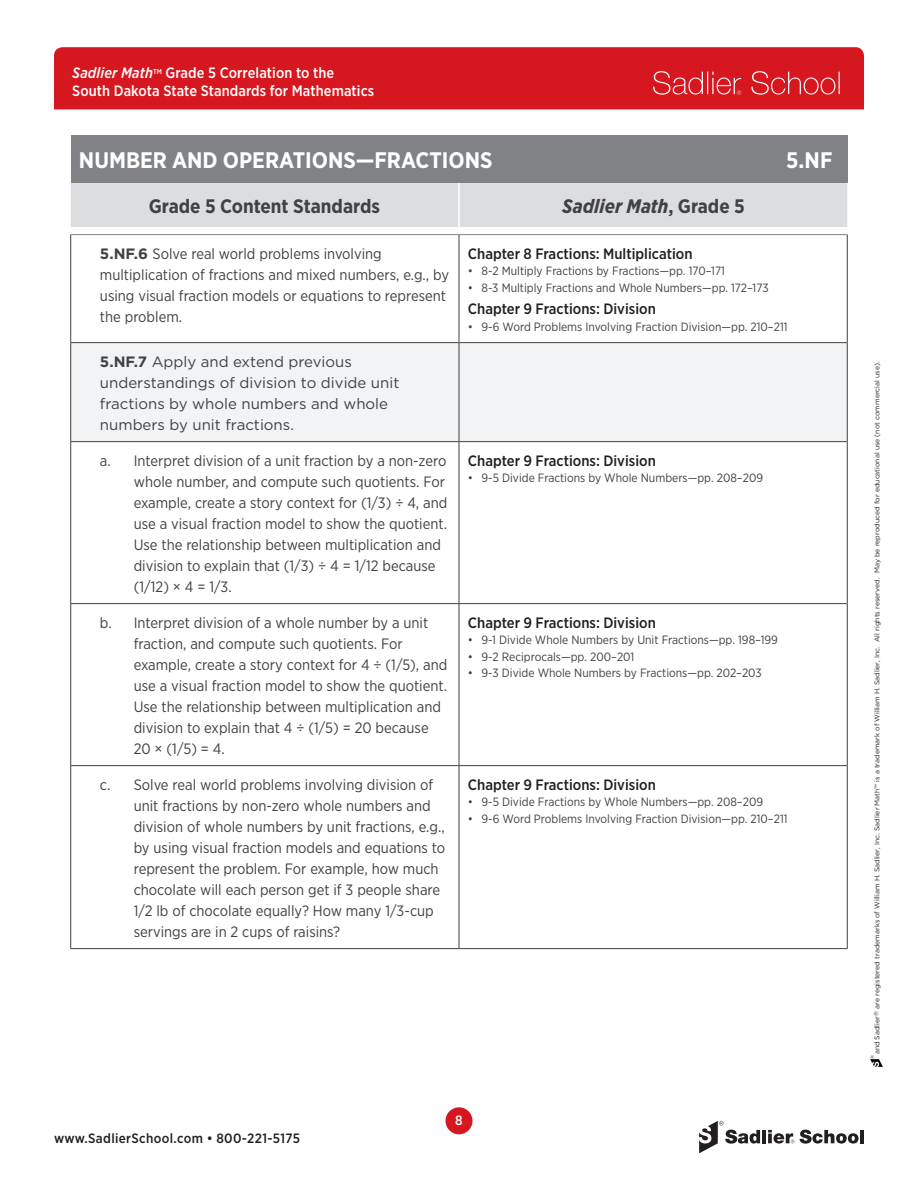
<style>
.page{position:relative;width:918px;height:1188px;background:#fff}
.page>*{position:absolute;margin:0;border:0;box-sizing:border-box;transform-origin:0 0}
.REAL_TITLES{font:700 22.5px "Gotham Narrow";color:#fff}
.Table_header{font:700 19.5px "Gotham Narrow";color:#414142}
.Table_header-2{font:italic 700 19.5px "Gotham Narrow";color:#414142}
.Standards_CODE{font:15px/21px "Gotham Narrow";color:#414142}
.Chapter_Head{font:500 15px "Gotham Narrow";color:#231f20}
.Standards_CODE-2{font:15px/21px "Gotham";color:#414142}
.t1{font:500 15px/18px "Gotham Narrow";letter-spacing:.005em;color:#fff}
.t2{font:500 13.5px "Gotham Narrow";letter-spacing:.025em;color:#231f20}
.t3{font:500 13.5px "Gotham Narrow";color:#fff}
.AUDIT_citations{font:12px "Gotham Narrow";color:#414142}
.t4{font:6.9px "Gotham";color:#231f20}
.t5{font:4.8px "Gotham";color:#231f20}
.s1{font-style:italic}
.s2{font-style:normal}
.s3{font-family:"Gotham";font-weight:700}
.s4{font-weight:700}
</style>
<div class="page">
<div style="left:446px;top:1107px;width:27px;height:27px;background:#d7171f;border-radius:50%"></div>
<div style="left:54px;top:47px;width:810px;height:62px;background:#d7171f"></div>
<svg style="left:653px;top:71px;width:88px;height:24px"></svg>
<svg style="left:751px;top:71px;width:89px;height:24px"></svg>
<svg style="left:871px;top:1059px;width:12px;height:7px"></svg>
<svg style="left:699px;top:1121px;width:61px;height:32px"></svg>
<hr style="left:762px;top:1130px;width:4px;height:13px;background:#231f20">
<svg style="left:800px;top:1130px;width:59px;height:14px"></svg>
<hr style="left:860px;top:1130px;width:4px;height:13px;background:#231f20">
<svg style="left:768px;top:1130px;width:26px;height:14px"></svg>
<div style="left:71px;top:136px;width:776px;height:47px;background:#808285"></div>
<div style="left:71px;top:183px;width:776px;height:44px;background:#dcdddf"></div>
<div style="left:71px;top:343px;width:776px;height:98px;background:#f2f3f4"></div>
<hr style="left:459px;top:235px;width:1px;height:107px;background:#414142">
<hr style="left:847px;top:235px;width:1px;height:108px;background:#414142">
<hr style="left:459px;top:343px;width:1px;height:98px;background:#414142">
<hr style="left:847px;top:343px;width:1px;height:99px;background:#414142">
<hr style="left:459px;top:442px;width:1px;height:161px;background:#414142">
<hr style="left:847px;top:442px;width:1px;height:162px;background:#414142">
<hr style="left:459px;top:604px;width:1px;height:161px;background:#414142">
<hr style="left:847px;top:604px;width:1px;height:162px;background:#414142">
<hr style="left:459px;top:766px;width:1px;height:182px;background:#414142">
<hr style="left:847px;top:766px;width:1px;height:182px;background:#414142">
<hr style="left:70px;top:234px;width:389px;height:1px;background:#808285">
<hr style="left:459px;top:234px;width:389px;height:1px;background:#808285">
<hr style="left:70px;top:235px;width:1px;height:107px;background:#414142">
<hr style="left:70px;top:343px;width:1px;height:98px;background:#414142">
<hr style="left:70px;top:442px;width:1px;height:161px;background:#414142">
<hr style="left:70px;top:604px;width:1px;height:161px;background:#414142">
<hr style="left:70px;top:766px;width:1px;height:182px;background:#414142">
<hr style="left:458px;top:183px;width:2px;height:44px;background:#fff">
<hr style="left:70px;top:342px;width:389px;height:1px;background:#414142">
<hr style="left:70px;top:441px;width:389px;height:1px;background:#414142">
<hr style="left:70px;top:603px;width:389px;height:1px;background:#414142">
<hr style="left:70px;top:765px;width:389px;height:1px;background:#414142">
<hr style="left:70px;top:948px;width:389px;height:1px;background:#414142">
<hr style="left:459px;top:342px;width:388px;height:1px;background:#414142">
<hr style="left:459px;top:441px;width:388px;height:1px;background:#414142">
<hr style="left:459px;top:603px;width:388px;height:1px;background:#414142">
<hr style="left:459px;top:765px;width:388px;height:1px;background:#414142">
<hr style="left:459px;top:948px;width:389px;height:1px;background:#414142">
<p class="t1" style="left:72px;top:63px;width:304px"><span class="s1">Sadlier Math</span><sup>TM</sup> Grade 5 Correlation to the<br>South Dakota State Standards for Mathematics</p>
<p class="REAL_TITLES" style="left:79px;top:146px;width:415px">NUMBER AND OPERATIONS—FRACTIONS</p>
<p class="REAL_TITLES" style="left:786px;top:146px;width:48px">5.NF</p>
<p class="Table_header" style="left:149px;top:193px;width:233px">Grade 5 Content Standards</p>
<p class="Table_header-2" style="left:562px;top:193px;width:184px">Sadlier Math<span class="s2">, Grade 5</span></p>
<p class="Standards_CODE" style="left:100px;top:243px;width:351px"><span class="s3">5.NF.6</span> Solve real world problems involving multiplication of fractions and mixed numbers, e.g., by using visual fraction models or equations to represent the problem.</p>
<p class="Chapter_Head" style="left:468px;top:244px;width:226px">Chapter 8 Fractions: Multiplication</p>
<p class="AUDIT_citations" style="left:468px;top:264px;width:259px">• 8-2 Multiply Fractions by Fractions—pp. 170–171</p>
<p class="AUDIT_citations" style="left:468px;top:280px;width:302px">• 8-3 Multiply Fractions and Whole Numbers—pp. 172–173</p>
<p class="Chapter_Head" style="left:468px;top:299px;width:189px">Chapter 9 Fractions: Division</p>
<p class="AUDIT_citations" style="left:468px;top:319px;width:321px">• 9-6 Word Problems Involving Fraction Division—pp. 210–211</p>
<p class="Standards_CODE-2" style="left:100px;top:351px;width:301px"><span class="s4">5.NF.7</span> Apply and extend previous understandings of division to divide unit fractions by whole numbers and whole numbers by unit fractions.</p>
<p class="Standards_CODE" style="left:134px;top:450px;width:315px;text-indent:-34px">a. Interpret division of a unit fraction by a non-zero whole number, and compute such quotients. For example, create a story context for (1/3) ÷ 4, and use a visual fraction model to show the quotient.<br>Use the relationship between multiplication and division to explain that (1/3) ÷ 4 = 1/12 because (1/12) × 4 = 1/3.</p>
<p class="Chapter_Head" style="left:468px;top:451px;width:189px">Chapter 9 Fractions: Division</p>
<p class="AUDIT_citations" style="left:468px;top:471px;width:297px">• 9-5 Divide Fractions by Whole Numbers—pp. 208–209</p>
<p class="Standards_CODE" style="left:134px;top:612px;width:315px;text-indent:-34px">b. Interpret division of a whole number by a unit fraction, and compute such quotients. For example, create a story context for 4 ÷ (1/5), and use a visual fraction model to show the quotient.<br>Use the relationship between multiplication and division to explain that 4 ÷ (1/5) = 20 because 20 × (1/5) = 4.</p>
<p class="Chapter_Head" style="left:468px;top:613px;width:189px">Chapter 9 Fractions: Division</p>
<p class="AUDIT_citations" style="left:468px;top:633px;width:312px">• 9-1 Divide Whole Numbers by Unit Fractions—pp. 198–199</p>
<p class="AUDIT_citations" style="left:468px;top:649px;width:168px">• 9-2 Reciprocals—pp. 200–201</p>
<p class="AUDIT_citations" style="left:468px;top:666px;width:295px">• 9-3 Divide Whole Numbers by Fractions—pp. 202–203</p>
<p class="Standards_CODE" style="left:134px;top:774px;width:313px;text-indent:-34px">c. Solve real world problems involving division of unit fractions by non-zero whole numbers and division of whole numbers by unit fractions, e.g., by using visual fraction models and equations to represent the problem. For example, how much chocolate will each person get if 3 people share 1/2 lb of chocolate equally? How many 1/3-cup servings are in 2 cups of raisins?</p>
<p class="Chapter_Head" style="left:468px;top:775px;width:189px">Chapter 9 Fractions: Division</p>
<p class="AUDIT_citations" style="left:468px;top:795px;width:297px">• 9-5 Divide Fractions by Whole Numbers—pp. 208–209</p>
<p class="AUDIT_citations" style="left:468px;top:811px;width:321px">• 9-6 Word Problems Involving Fraction Division—pp. 210–211</p>
<p class="t2" style="left:54px;top:1129px;width:248px">www.SadlierSchool.com • 800-221-5175</p>
<p class="t3" style="left:455px;top:1112px;width:9px">8</p>
<p class="t4" style="left:873px;top:1054px;width:694px;rotate:-90deg">and Sadlier<sup>®</sup> are registered trademarks of William H. Sadlier, Inc. Sadlier Math™ is a trademark of William H. Sadlier, Inc. All rights reserved. May be reproduced for educational use (not commercial use).</p>
<p class="t5" style="left:869px;top:1059px;width:6px;rotate:-90deg">®</p>
</div>
